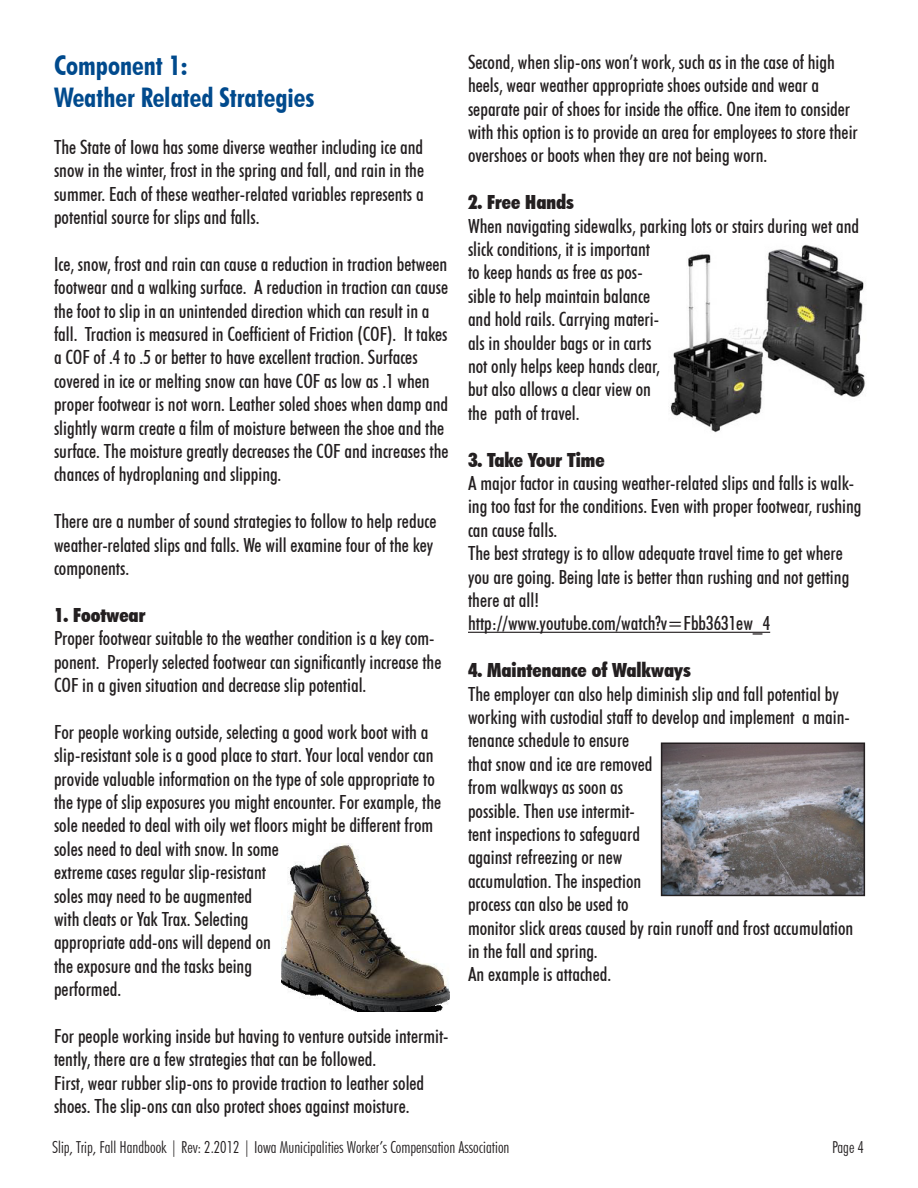
<style>
.page{position:relative;width:918px;height:1188px;background:#fff}
.page>*{position:absolute;margin:0;border:0;box-sizing:border-box;transform-origin:0 0}
.t1{font:700 condensed 27px/32.4px "Futura BT";color:#004a8d}
.t2{font:500 condensed 19.5px/23.4px "Futura BT";color:#231f20}
.t3{font:900 condensed 19.5px "Futura BT";color:#231f20}
.t4{font:300 condensed 16.5px "Futura BT";color:#231f20}
</style>
<div class="page">
<hr style="left:468px;top:632px;width:302px;height:1px;background:#231f20">
<img style="left:281px;top:843px;width:169px;height:169px">
<img style="left:670px;top:244px;width:196px;height:189px">
<img style="left:664px;top:745px;width:198px;height:148px">
<div style="left:661px;top:742px;width:204px;height:154px;border:2px solid #231f20"></div>
<p class="t1" style="left:54px;top:48px;width:262px">Component 1:<br>Weather Related Strategies</p>
<p class="t2" style="left:54px;top:135px;width:372px;text-align:justify">The State of Iowa has some diverse weather including ice and snow in the winter, frost in the spring and fall, and rain in the summer. Each of these weather-related variables represents a potential source for slips and falls.</p>
<p class="t2" style="left:54px;top:252px;width:396px">Ice, snow, frost and rain can cause a reduction in traction between footwear and a walking surface. A reduction in traction can cause the foot to slip in an unintended direction which can result in a fall. Traction is measured in Coefficient of Friction (COF). It takes a COF of .4 to .5 or better to have excellent traction. Surfaces covered in ice or melting snow can have COF as low as .1 when proper footwear is not worn. Leather soled shoes when damp and slightly warm create a film of moisture between the shoe and the surface. The moisture greatly decreases the COF and increases the chances of hydroplaning and slipping.</p>
<p class="t2" style="left:54px;top:509px;width:384px">There are a number of sound strategies to follow to help reduce weather-related slips and falls. We will examine four of the key components.</p>
<p class="t3" style="left:54px;top:603px;width:93px">1. Footwear</p>
<p class="t2" style="left:54px;top:626px;width:389px">Proper footwear suitable to the weather condition is a key com&shy;ponent. Properly selected footwear can significantly increase the<br>COF in a given situation and decrease slip potential.</p>
<p class="t2" style="left:54px;top:720px;width:389px">For people working outside, selecting a good work boot with a slip-resistant sole is a good place to start. Your local vendor can provide valuable information on the type of sole appropriate to the type of slip exposures you might encounter. For example, the sole needed to deal with oily wet floors might be different from soles need to deal with snow. In some<br>extreme cases regular slip-resistant<br>soles may need to be augmented<br>with cleats or Yak Trax. Selecting<br>appropriate add-ons will depend on<br>the exposure and the tasks being<br>performed.</p>
<p class="t2" style="left:54px;top:1024px;width:396px">For people working inside but having to venture outside intermit&shy;tently, there are a few strategies that can be followed.</p>
<p class="t2" style="left:54px;top:1071px;width:372px">First, wear rubber slip-ons to provide traction to leather soled shoes. The slip-ons can also protect shoes against moisture.</p>
<p class="t2" style="left:468px;top:50px;width:391px">Second, when slip-ons won’t work, such as in the case of high heels, wear weather appropriate shoes outside and wear a separate pair of shoes for inside the office. One item to consider with this option is to provide an area for employees to store their overshoes or boots when they are not being worn.</p>
<p class="t3" style="left:468px;top:190px;width:107px">2. Free Hands</p>
<p class="t2" style="left:468px;top:214px;width:393px">When navigating sidewalks, parking lots or stairs during wet and slick conditions, it is important<br>to keep hands as free as pos-<br>sible to help maintain balance<br>and hold rails. Carrying materi-<br>als in shoulder bags or in carts<br>not only helps keep hands clear,<br>but also allows a clear view on<br>the path of travel.</p>
<p class="t3" style="left:468px;top:448px;width:138px">3. Take Your Time</p>
<p class="t2" style="left:468px;top:471px;width:395px">A major factor in causing weather-related slips and falls is walk&shy;ing too fast for the conditions. Even with proper footwear, rushing can cause falls.</p>
<p class="t2" style="left:468px;top:541px;width:383px">The best strategy is to allow adequate travel time to get where you are going. Being late is better than rushing and not getting there at all!</p>
<p class="t2" style="left:468px;top:612px;width:304px">http://www.youtube.com/watch?v=Fbb3631ew_4</p>
<p class="t3" style="left:468px;top:658px;width:224px">4. Maintenance of Walkways</p>
<p class="t2" style="left:468px;top:682px;width:387px">The employer can also help diminish slip and fall potential by working with custodial staff to develop and implement a main&shy;tenance schedule to ensure<br>that snow and ice are removed<br>from walkways as soon as<br>possible. Then use intermit-<br>tent inspections to safeguard<br>against refreezing or new<br>accumulation. The inspection<br>process can also be used to<br>monitor slick areas caused by rain runoff and frost accumulation in the fall and spring.</p>
<p class="t2" style="left:468px;top:963px;width:145px">An example is attached.</p>
<p class="t4" style="left:52px;top:1137px;width:459px">Slip, Trip, Fall Handbook | Rev: 2.2012 | Iowa Municipalities Worker’s Compensation Association</p>
<p class="t4" style="left:832px;top:1137px;width:33px">Page 4</p>
</div>
